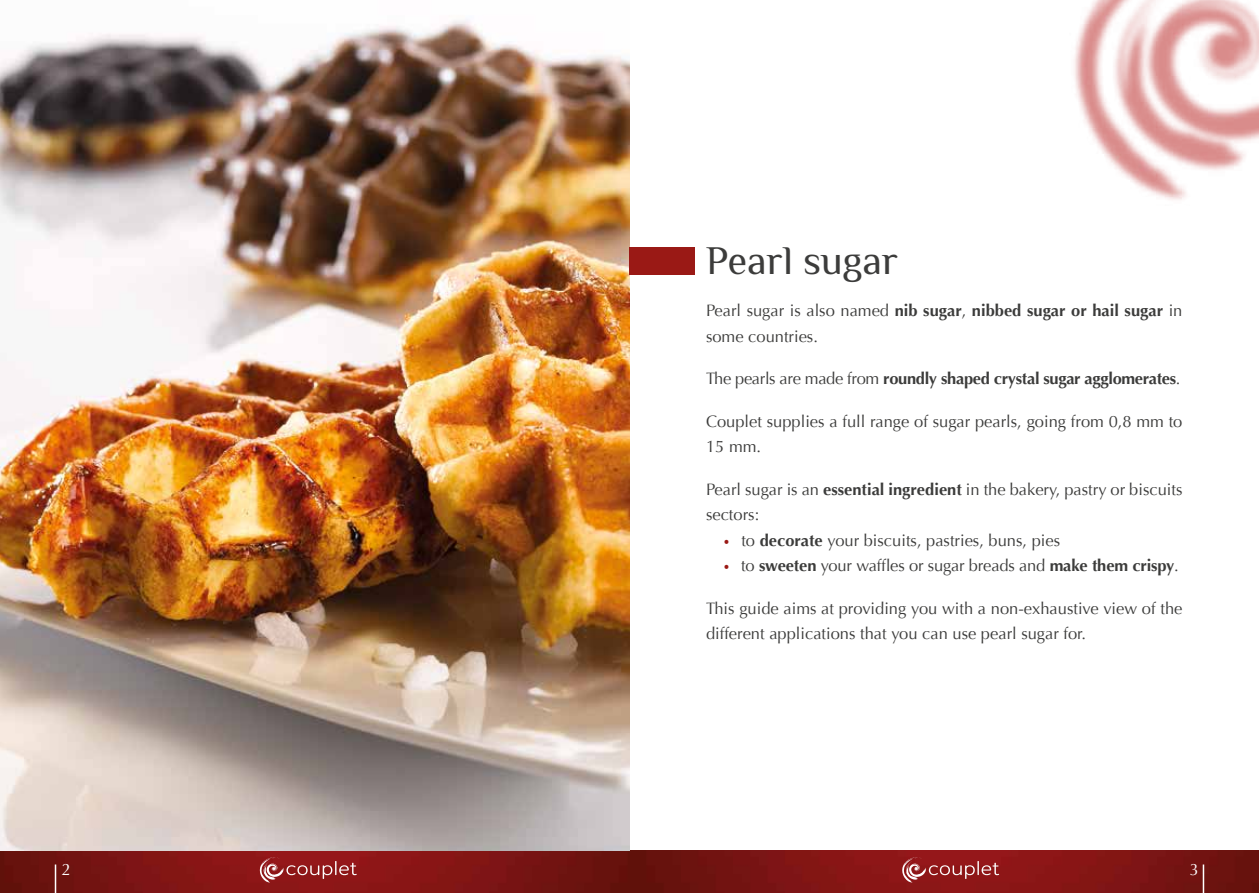
<style>
.page{position:relative;width:1259px;height:893px;background:#fff}
.page>*{position:absolute;margin:0;border:0;box-sizing:border-box;transform-origin:0 0}
.t1{font:40.5px "Philosopher";color:#3c3c3b}
.t2{font:16.5px/25.5px "Optima";color:#3c3c3b}
.t3{font:700 16.5px "Optima";letter-spacing:-.02em;color:#3c3c3b}
.t4{font:16.5px "Optima";color:#fff}
.s1{font-weight:700}
.s2{font-weight:400}
.s3{font-size:12px;color:#9a1915}
</style>
<div class="page">
<img style="left:0;top:850px;width:1259px;height:43px">
<hr style="left:1202px;top:864px;width:2px;height:29px;background:#fff">
<svg style="left:55px;top:864px;width:1px;height:29px"></svg>
<svg style="left:260px;top:857px;width:97px;height:25px"></svg>
<svg style="left:902px;top:857px;width:97px;height:25px"></svg>
<img style="left:0;top:20px;width:629px;height:830px">
<div style="left:629px;top:247px;width:65px;height:28px;background:#9a1915"></div>
<img style="left:1074px;top:0;width:185px;height:200px">
<h1 class="t1" style="left:706px;top:238px;width:194px">Pearl sugar</h1>
<p class="t2" style="left:706px;top:298px;width:478px">Pearl sugar is also named <span class="s1">nib sugar</span>, <span class="s1">nibbed sugar or hail sugar</span> in some countries.</p>
<p class="t3" style="left:706px;top:369px;width:476px"><span class="s2">The pearls are made from</span> roundly shaped crystal sugar agglomerates<span class="s2">.</span></p>
<p class="t2" style="left:706px;top:408px;width:478px">Couplet supplies a full range of sugar pearls, going from 0,8 mm to<br>15 mm.</p>
<p class="t2" style="left:706px;top:476px;width:478px">Pearl sugar is an <span class="s1">essential ingredient</span> in the bakery, pastry or biscuits sectors:</p>
<p class="t2" style="left:723px;top:527px;width:338px"><span class="s3">•</span> to <span class="s1">decorate</span> your biscuits, pastries, buns, pies</p>
<p class="t2" style="left:723px;top:553px;width:457px"><span class="s3">•</span> to <span class="s1">sweeten</span> your waffles or sugar breads and <span class="s1">make them crispy</span>.</p>
<p class="t2" style="left:706px;top:595px;width:478px">This guide aims at providing you with a non-exhaustive view of the different applications that you can use pearl sugar for.</p>
<p class="t4" style="left:62px;top:860px;width:11px">2</p>
<p class="t4" style="left:1189px;top:860px;width:11px">3</p>
</div>
